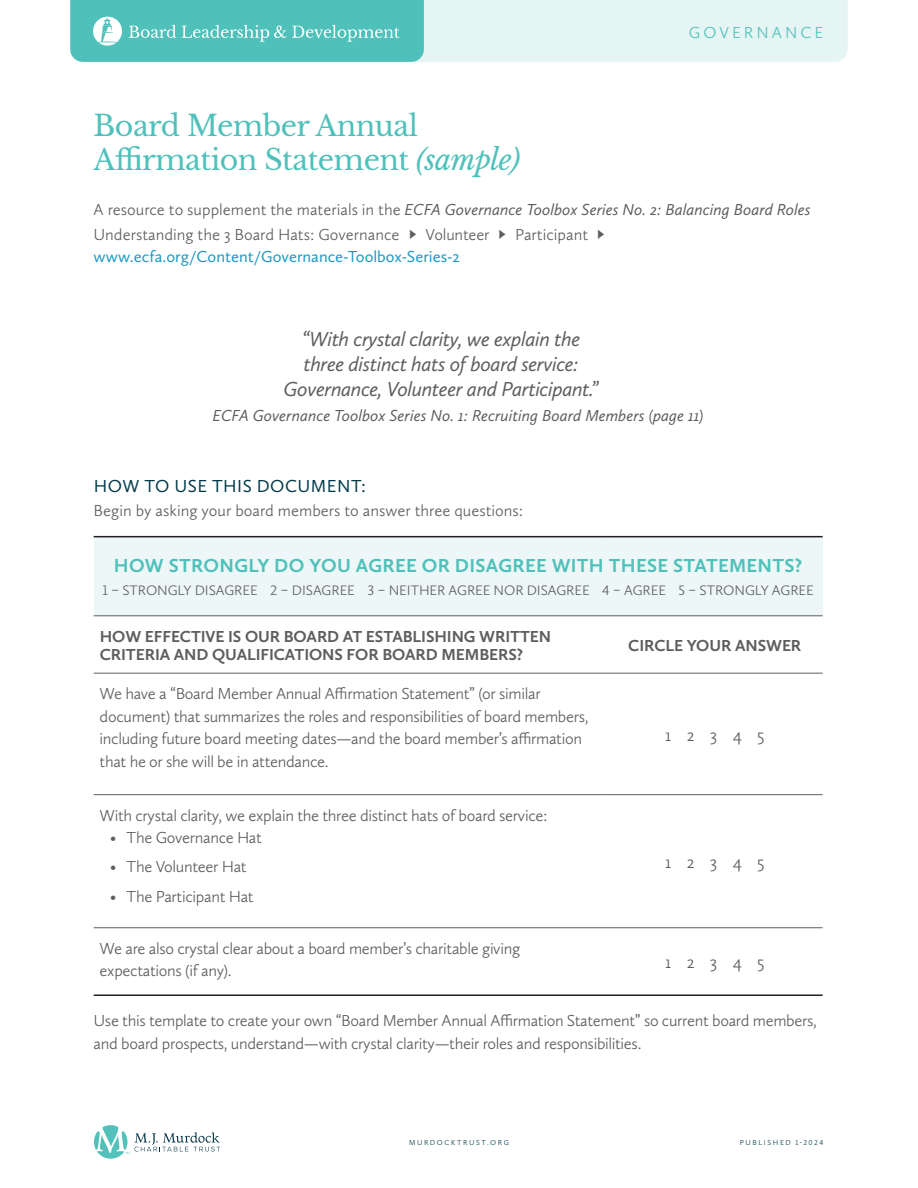
<style>
.page{position:relative;width:918px;height:1188px;background:#fff}
.page>*{position:absolute;margin:0;border:0;box-sizing:border-box;transform-origin:0 0}
.t1{font:28.5px/34.2px "Libre Baskerville";letter-spacing:-.02em;color:#4fc1ba}
.t2{font:italic 21px/25.2px "Calluna Sans";letter-spacing:-.02em;color:#5e5e5f;text-align:center}
.t3{font:700 19.5px "Calluna Sans";letter-spacing:.015em;color:#4fc1ba}
.t4{font:18px "Calluna Sans";letter-spacing:.025em;color:#003a49}
.t5{font:300 18px "Calluna Sans";color:#5e5e5f}
.t6{font:300 16.5px/22.5px "Calluna Sans";letter-spacing:-.02em;color:#5e5e5f}
.t7{font:300 16.5px/24.8px "Calluna Sans";color:#5e5e5f}
.t8{font:700 16.5px/18px "Calluna Sans";letter-spacing:-.005em;color:#5e5e5f}
.t9{font:italic 16.5px "Calluna Sans";color:#5e5e5f}
.t10{font:16.5px "Calluna Sans";color:#1c99c2}
.t11{font:300 16.5px "Calluna Sans";letter-spacing:.19em;color:#4fc1ba}
.t12{font:300 14.25px "Calluna Sans";letter-spacing:-.005em;color:#5e5e5f}
.t13{font:300 7.5px "Calluna Sans";letter-spacing:.21em;color:#003a49}
.s1{font-style:italic}
.s2{font-weight:400;font-style:italic}
</style>
<div class="page">
<div style="left:424px;top:0;width:424px;height:62px;background:#e4f5f4"></div>
<svg style="left:94px;top:1125px;width:126px;height:34px"></svg>
<svg style="left:70px;top:0;width:354px;height:62px;background:#5bc5be"></svg>
<div style="left:94px;top:537px;width:729px;height:79px;background:#edf7f7"></div>
<hr style="left:94px;top:536px;width:513px;height:1px;background:#231f20">
<hr style="left:607px;top:536px;width:216px;height:1px;background:#231f20">
<hr style="left:94px;top:994px;width:513px;height:2px;background:#231f20">
<hr style="left:607px;top:994px;width:216px;height:2px;background:#231f20">
<hr style="left:94px;top:615px;width:513px;height:1px;background:#5e5e5f">
<hr style="left:607px;top:615px;width:216px;height:1px;background:#5e5e5f">
<hr style="left:94px;top:673px;width:513px;height:1px;background:#5e5e5f">
<hr style="left:94px;top:794px;width:513px;height:1px;background:#5e5e5f">
<hr style="left:607px;top:673px;width:216px;height:1px;background:#5e5e5f">
<hr style="left:607px;top:794px;width:216px;height:1px;background:#5e5e5f">
<hr style="left:94px;top:927px;width:513px;height:1px;background:#5e5e5f">
<hr style="left:607px;top:927px;width:216px;height:1px;background:#5e5e5f">
<p class="t11" style="left:689px;top:23px;width:136px">GOVERNANCE</p>
<h1 class="t1" style="left:94px;top:108px;width:428px">Board Member Annual<br>Affirmation Statement <span class="s1">(sample)</span></h1>
<p class="t7" style="left:94px;top:197px;width:719px">A resource to supplement the materials in the <span class="s2">ECFA Governance Toolbox Series No. 2: Balancing Board Roles<br></span>Understanding the 3 Board Hats: Governance ► Volunteer ► Participant ►</p>
<p class="t10" style="left:94px;top:247px;width:368px">www.ecfa.org/Content/Governance-Toolbox-Series-2</p>
<p class="t2" style="left:284px;top:326px;width:316px">“With crystal clarity, we explain the three distinct hats of board service:<br>Governance, Volunteer and Participant.”</p>
<p class="t9" style="left:213px;top:405px;width:493px">ECFA Governance Toolbox Series No. 1: Recruiting Board Members (page 11)</p>
<p class="t4" style="left:94px;top:475px;width:274px">HOW TO USE THIS DOCUMENT:</p>
<p class="t7" style="left:94px;top:498px;width:431px">Begin by asking your board members to answer three questions:</p>
<p class="t3" style="left:114px;top:554px;width:690px">HOW STRONGLY DO YOU AGREE OR DISAGREE WITH THESE STATEMENTS?</p>
<p class="t12" style="left:102px;top:581px;width:713px">1 – STRONGLY DISAGREE 2 – DISAGREE 3 – NEITHER AGREE NOR DISAGREE 4 – AGREE 5 – STRONGLY AGREE</p>
<p class="t8" style="left:100px;top:627px;width:453px">HOW EFFECTIVE IS OUR BOARD AT ESTABLISHING WRITTEN<br>CRITERIA AND QUALIFICATIONS FOR BOARD MEMBERS?</p>
<p class="t8" style="left:628px;top:636px;width:175px">CIRCLE YOUR ANSWER</p>
<p class="t6" style="left:100px;top:682px;width:490px">We have a “Board Member Annual Affirmation Statement” (or similar document) that summarizes the roles and responsibilities of board members, including future board meeting dates—and the board member’s affirmation that he or she will be in attendance.</p>
<p class="t5" style="left:665px;top:724px;width:101px">1 2 3 4 5</p>
<p class="t6" style="left:100px;top:804px;width:449px">With crystal clarity, we explain the three distinct hats of board service:</p>
<p class="t6" style="left:110px;top:826px;width:153px">• The Governance Hat</p>
<p class="t6" style="left:110px;top:855px;width:138px">• The Volunteer Hat</p>
<p class="t6" style="left:110px;top:885px;width:145px">• The Participant Hat</p>
<p class="t6" style="left:100px;top:937px;width:422px">We are also crystal clear about a board member’s charitable giving expectations (if any).</p>
<p class="t5" style="left:665px;top:851px;width:101px">1 2 3 4 5</p>
<p class="t5" style="left:665px;top:951px;width:101px">1 2 3 4 5</p>
<p class="t6" style="left:94px;top:1009px;width:725px">Use this template to create your own “Board Member Annual Affirmation Statement” so current board members, and board prospects, understand—with crystal clarity—their roles and responsibilities.</p>
<p class="t13" style="left:409px;top:1138px;width:101px">MURDOCKTRUST.ORG</p>
<p class="t13" style="left:740px;top:1138px;width:85px">PUBLISHED 1-2024</p>
</div>
